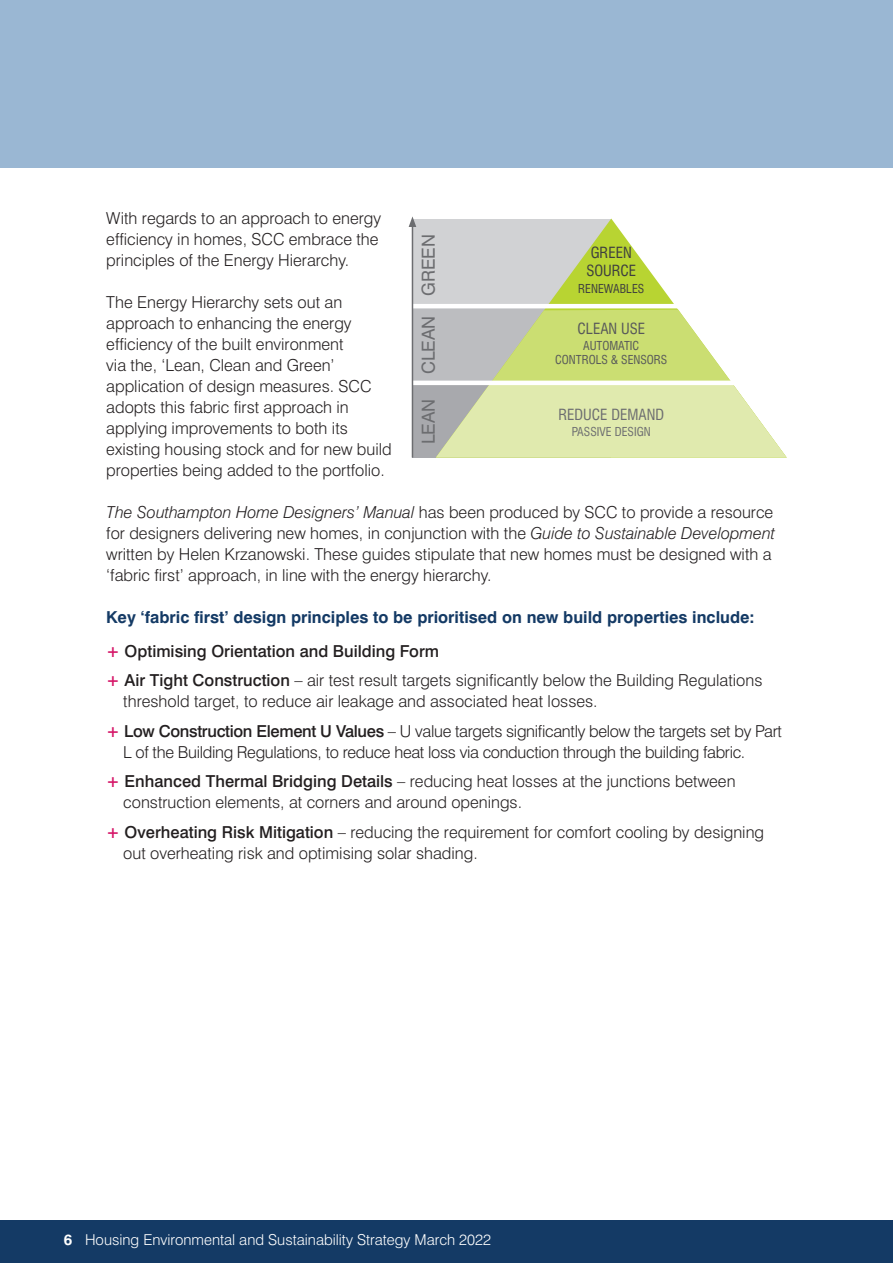
<style>
.page{position:relative;width:893px;height:1263px;background:#fff}
.page>*{position:absolute;margin:0;border:0;box-sizing:border-box;transform-origin:0 0}
.t1{font:18px "Swiss 721 BT";color:#6c6d70}
.t2{font:300 16.5px/21px "Swiss 721 BT";color:#231f20}
.t3{font:300 16.5px/21px "Swiss 721 BT";letter-spacing:-.02em;color:#231f20}
.t4{font:700 16.5px "Swiss 721 BT";color:#143a65}
.t5{font:500 16.5px "Swiss 721 BT";color:#231f20}
.Main_title{font:300 15px "Swiss 721 BT";color:#fff}
.t6{font:condensed 15px "Swiss 721 BT";color:#6c6d70}
.t7{font:condensed 15px/18px "Swiss 721 BT";color:#3e3e3f}
.t8{font:condensed 15px "Swiss 721 BT";color:#57585a}
.t9{font:condensed 12px/14.4px "Swiss 721 BT";color:#57585a;text-align:center}
.t10{font:condensed 12px "Swiss 721 BT";color:#6c6d70}
.t11{font:condensed 12px "Swiss 721 BT";color:#3e3e3f}
.s1{font-style:italic}
.s2{font-weight:700;color:#d51567}
.s3{font-weight:500}
.s4{font-weight:700}
</style>
<div class="page">
<div style="left:412px;top:219px;width:199px;height:239px;background:#d1d2d4"></div>
<div style="left:412px;top:308px;width:199px;height:150px;background:#bcbdc0"></div>
<div style="left:412px;top:384px;width:199px;height:73px;background:#a8a9ad"></div>
<div style="left:0;top:0;width:893px;height:168px;background:#9ab7d3"></div>
<div style="left:0;top:1220px;width:893px;height:43px;background:#143a65"></div>
<svg style="left:436px;top:219px;width:243px;height:91px"></svg>
<svg style="left:436px;top:310px;width:295px;height:71px;fill:#cbde72"></svg>
<svg style="left:436px;top:385px;width:351px;height:73px;background:#dde6b3"></svg>
<hr style="left:406px;top:304px;width:274px;height:4px;background:#fff">
<hr style="left:406px;top:381px;width:336px;height:4px;background:#fff">
<hr style="left:412px;top:225px;width:1px;height:233px;background:#6c6d70">
<svg style="left:409px;top:216px;width:7px;height:11px"></svg>
<p class="t2" style="left:106px;top:207px;width:276px">With regards to an approach to energy efficiency in homes, SCC embrace the principles of the Energy Hierarchy.</p>
<p class="t2" style="left:106px;top:291px;width:287px">The Energy Hierarchy sets out an approach to enhancing the energy efficiency of the built environment<br>via the, ‘Lean, Clean and Green’ application of design measures. SCC adopts this fabric first approach in applying improvements to both its existing housing stock and for new build properties being added to the portfolio.</p>
<p class="t2" style="left:106px;top:501px;width:670px"><span class="s1">The Southampton Home Designers’ Manual</span> has been produced by SCC to provide a resource for designers delivering new homes, in conjunction with the <span class="s1">Guide to Sustainable Development </span>written by Helen Krzanowski. These guides stipulate that new homes must be designed with a ‘fabric first’ approach, in line with the energy hierarchy.</p>
<p class="t4" style="left:106px;top:607px;width:650px">Key ‘fabric first’ design principles to be prioritised on new build properties include:</p>
<p class="t5" style="left:106px;top:641px;width:334px"><span class="s2">+</span> Optimising Orientation and Building Form</p>
<p class="t2" style="left:123px;top:669px;width:641px;text-indent:-17px"><span class="s2">+</span> <span class="s3">Air Tight Construction</span> – air test result targets significantly below the Building Regulations threshold target, to reduce air leakage and associated heat losses.</p>
<p class="t3" style="left:123px;top:720px;width:660px;text-indent:-17px"><span class="s2">+</span> <span class="s3">Low Construction Element U Values</span> – U value targets significantly below the targets set by Part<br>L of the Building Regulations, to reduce heat loss via conduction through the building fabric.</p>
<p class="t2" style="left:123px;top:770px;width:614px;text-indent:-17px"><span class="s2">+</span> <span class="s3">Enhanced Thermal Bridging Details</span> – reducing heat losses at the junctions between construction elements, at corners and around openings.</p>
<p class="t2" style="left:123px;top:821px;width:642px;text-indent:-17px"><span class="s2">+</span> <span class="s3">Overheating Risk Mitigation</span> – reducing the requirement for comfort cooling by designing out overheating risk and optimising solar shading.</p>
<p class="t1" style="left:417px;top:374px;width:141px;rotate:-90deg">CLEAN GREEN</p>
<p class="t7" style="left:586px;top:244px;width:51px">GREEN<br>SOURCE</p>
<p class="t11" style="left:578px;top:281px;width:68px">RENEWABLES</p>
<p class="t8" style="left:577px;top:319px;width:69px">CLEAN USE</p>
<p class="t9" style="left:555px;top:338px;width:114px">AUTOMATIC<br>CONTROLS &amp; SENSORS</p>
<p class="t1" style="left:417px;top:444px;width:47px;rotate:-90deg">LEAN</p>
<p class="t6" style="left:558px;top:405px;width:107px">REDUCE DEMAND</p>
<p class="t10" style="left:572px;top:425px;width:81px">PASSIVE DESIGN</p>
<p class="Main_title" style="left:64px;top:1231px;width:429px"><span class="s4">6</span> Housing Environmental and Sustainability Strategy March 2022</p>
</div>
